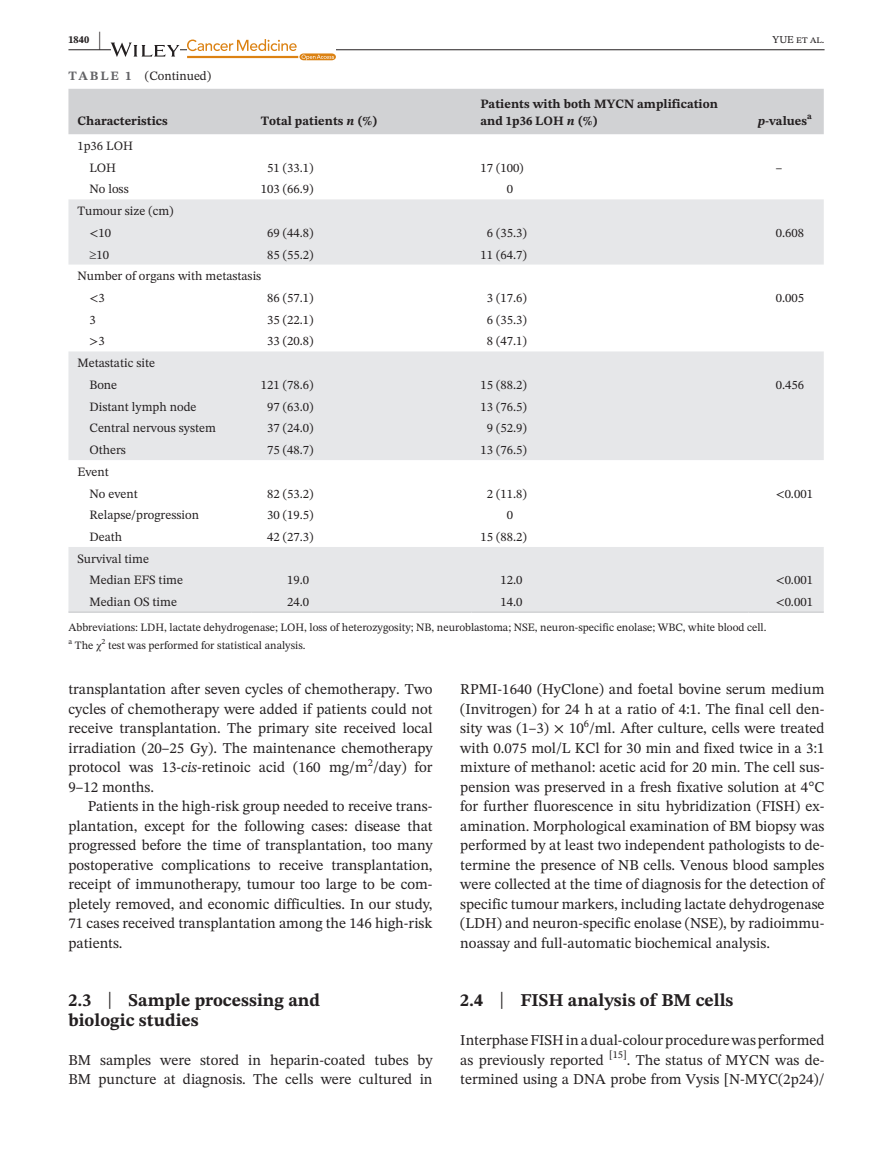
<style>
.page{position:relative;width:893px;height:1174px;background:#fff}
.page>*{position:absolute;margin:0;border:0;box-sizing:border-box;transform-origin:0 0}
.t1{font:700 18px/19.5px "STIX Two Text";color:#231f20}
.t2{font:15px/19.5px "STIX Two Text";color:#231f20;text-align:justify}
.t3{font:12.75px/21.8px "STIX Two Text";color:#231f20}
.t4{font:700 12.75px/17.2px "STIX Two Text";color:#231f20}
.t5{font:11.25px "STIX Two Text";color:#231f20}
.t6{font:10.5px "STIX Two Text";color:#231f20}
.t7{font:700 10.5px "STIX Two Text";color:#231f20}
.t8{font:7.8px "STIX Two Text";color:#231f20}
.s1{font-size:21px}
.s2{font-weight:700;color:#636366}
.s3{font-style:italic}
.s4{font-family:"STIX"}
.s5{font-weight:400;font-size:23.7px}
</style>
<div class="page">
<hr style="left:68px;top:49px;width:756px;height:1px;background:#231f20">
<svg style="left:111px;top:43px;width:68px;height:14px"></svg>
<svg style="left:187px;top:39px;width:149px;height:21px"></svg>
<div style="left:68px;top:89px;width:756px;height:45px;background:#d1d2d4"></div>
<svg style="left:68px;top:199px;width:756px;height:412px;fill:#e6e7e9"></svg>
<hr style="left:68px;top:611px;width:184px;height:2px;background:#d1d2d4">
<hr style="left:252px;top:611px;width:219px;height:2px;background:#d1d2d4">
<hr style="left:471px;top:611px;width:278px;height:2px;background:#d1d2d4">
<hr style="left:749px;top:611px;width:75px;height:2px;background:#d1d2d4">
<p class="t7" style="left:68px;top:32px;width:34px">1840 <span class="s1">|</span></p>
<p class="t6" style="left:773px;top:32px;width:53px">YUE et al.</p>
<p class="t3" style="left:68px;top:65px;width:144px"><span class="s2">TABLE 1</span> (Continued)</p>
<p class="t4" style="left:77px;top:112px;width:92px">Characteristics</p>
<p class="t4" style="left:261px;top:112px;width:118px">Total patients <span class="s3">n</span> (%)</p>
<p class="t4" style="left:480px;top:95px;width:239px">Patients with both MYCN amplification and 1p36 LOH <span class="s3">n</span> (%)</p>
<p class="t4" style="left:758px;top:112px;width:56px"><span class="s3">p</span>-values<sup>a</sup></p>
<p class="t3" style="left:77px;top:135px;width:57px;text-align:center">1p36 LOH<br>LOH</p>
<p class="t3" style="left:267px;top:156px;width:48px">51 (33.1)</p>
<p class="t3" style="left:480px;top:156px;width:45px">17 (100)</p>
<p class="t3" style="left:776px;top:156px;width:8px">–</p>
<p class="t3" style="left:89px;top:178px;width:41px">No loss</p>
<p class="t3" style="left:261px;top:178px;width:54px">103 (66.9)</p>
<p class="t3" style="left:507px;top:178px;width:8px">0</p>
<p class="t3" style="left:89px;top:200px;width:86px;text-indent:-12px">Tumour size (cm) &lt;10</p>
<p class="t3" style="left:267px;top:222px;width:48px">69 (44.8)</p>
<p class="t3" style="left:487px;top:222px;width:42px">6 (35.3)</p>
<p class="t3" style="left:776px;top:222px;width:30px">0.608</p>
<p class="t3" style="left:89px;top:243px;width:21px">≥10</p>
<p class="t3" style="left:267px;top:243px;width:48px">85 (55.2)</p>
<p class="t3" style="left:480px;top:243px;width:48px">11 (64.7)</p>
<p class="t3" style="left:89px;top:265px;width:173px;text-indent:-12px">Number of organs with metastasis &lt;3</p>
<p class="t3" style="left:267px;top:287px;width:48px">86 (57.1)</p>
<p class="t3" style="left:487px;top:287px;width:42px">3 (17.6)</p>
<p class="t3" style="left:776px;top:287px;width:30px">0.005</p>
<p class="t3" style="left:89px;top:308px;width:8px">3</p>
<p class="t3" style="left:267px;top:308px;width:48px">35 (22.1)</p>
<p class="t3" style="left:487px;top:308px;width:42px">6 (35.3)</p>
<p class="t3" style="left:89px;top:330px;width:17px">&gt;3</p>
<p class="t3" style="left:267px;top:330px;width:48px">33 (20.8)</p>
<p class="t3" style="left:487px;top:330px;width:42px">8 (47.1)</p>
<p class="t3" style="left:89px;top:352px;width:67px;text-indent:-12px">Metastatic site<br>Bone</p>
<p class="t3" style="left:261px;top:374px;width:54px">121 (78.6)</p>
<p class="t3" style="left:480px;top:374px;width:48px">15 (88.2)</p>
<p class="t3" style="left:776px;top:374px;width:30px">0.456</p>
<p class="t3" style="left:89px;top:395px;width:108px">Distant lymph node</p>
<p class="t3" style="left:267px;top:395px;width:48px">97 (63.0)</p>
<p class="t3" style="left:480px;top:395px;width:48px">13 (76.5)</p>
<p class="t3" style="left:89px;top:417px;width:128px">Central nervous system</p>
<p class="t3" style="left:267px;top:417px;width:48px">37 (24.0)</p>
<p class="t3" style="left:487px;top:417px;width:42px">9 (52.9)</p>
<p class="t3" style="left:89px;top:439px;width:38px">Others</p>
<p class="t3" style="left:267px;top:439px;width:48px">75 (48.7)</p>
<p class="t3" style="left:480px;top:439px;width:48px">13 (76.5)</p>
<p class="t3" style="left:89px;top:460px;width:50px;text-indent:-12px">Event<br>No event</p>
<p class="t3" style="left:267px;top:482px;width:48px">82 (53.2)</p>
<p class="t3" style="left:487px;top:482px;width:42px">2 (11.8)</p>
<p class="t3" style="left:776px;top:482px;width:39px">&lt;0.001</p>
<p class="t3" style="left:89px;top:504px;width:111px">Relapse/progression</p>
<p class="t3" style="left:267px;top:504px;width:48px">30 (19.5)</p>
<p class="t3" style="left:507px;top:504px;width:8px">0</p>
<p class="t3" style="left:89px;top:526px;width:34px">Death</p>
<p class="t3" style="left:267px;top:526px;width:48px">42 (27.3)</p>
<p class="t3" style="left:480px;top:526px;width:48px">15 (88.2)</p>
<p class="t3" style="left:89px;top:547px;width:95px;text-indent:-12px">Survival time<br>Median EFS time</p>
<p class="t3" style="left:287px;top:569px;width:24px">19.0</p>
<p class="t3" style="left:500px;top:569px;width:24px">12.0</p>
<p class="t3" style="left:776px;top:569px;width:39px">&lt;0.001</p>
<p class="t3" style="left:89px;top:591px;width:89px">Median OS time</p>
<p class="t3" style="left:287px;top:591px;width:24px">24.0</p>
<p class="t3" style="left:500px;top:591px;width:24px">14.0</p>
<p class="t3" style="left:776px;top:591px;width:39px">&lt;0.001</p>
<p class="t5" style="left:68px;top:619px;width:700px">Abbreviations: LDH, lactate dehydrogenase; LOH, loss of heterozygosity; NB, neuroblastoma; NSE, neuron-specific enolase; WBC, white blood cell.</p>
<p class="t8" style="left:68px;top:635px;width:5px">a</p>
<p class="t5" style="left:75px;top:637px;width:28px">The <span class="s4">χ</span></p>
<p class="t8" style="left:102px;top:635px;width:5px">2</p>
<p class="t5" style="left:108px;top:637px;width:199px">test was performed for statistical analysis.</p>
<p class="t2" style="left:68px;top:679px;width:366px">transplantation after seven cycles of chemotherapy. Two cycles of chemotherapy were added if patients could not receive transplantation. The primary site received local irradiation (20–25 Gy). The maintenance chemotherapy protocol was 13-<span class="s3">cis</span>-retinoic acid (160 mg/m /day) for</p>
<p class="t6" style="left:368px;top:754px;width:7px">2</p>
<p class="t2" style="left:68px;top:777px;width:87px">9–12 months.</p>
<p class="t2" style="left:88px;top:796px;width:346px">Patients in the high-risk group needed to receive trans-</p>
<p class="t2" style="left:68px;top:816px;width:366px">plantation, except for the following cases: disease that</p>
<p class="t2" style="left:68px;top:835px;width:366px">progressed before the time of transplantation, too many</p>
<p class="t2" style="left:68px;top:855px;width:366px">postoperative complications to receive transplantation,</p>
<p class="t2" style="left:68px;top:874px;width:366px">receipt of immunotherapy, tumour too large to be com-</p>
<p class="t2" style="left:68px;top:894px;width:366px">pletely removed, and economic difficulties. In our study,</p>
<p class="t2" style="left:68px;top:913px;width:366px">71 cases received transplantation among the 146 high-risk</p>
<p class="t2" style="left:68px;top:933px;width:56px">patients.</p>
<p class="t1" style="left:68px;top:991px;width:253px">2.3 <span class="s5">|</span> Sample processing and biologic studies</p>
<p class="t2" style="left:68px;top:1050px;width:366px">BM samples were stored in heparin-coated tubes by<br>BM puncture at diagnosis. The cells were cultured in</p>
<p class="t2" style="left:460px;top:679px;width:366px">RPMI-1640 (HyClone) and foetal bovine serum medium (Invitrogen) for 24 h at a ratio of 4:1. The final cell den&shy;sity was (1–3) × 10<sup>6</sup>/ml. After culture, cells were treated with 0.075 mol/L KCl for 30 min and fixed twice in a 3:1 mixture of methanol: acetic acid for 20 min. The cell sus&shy;pension was preserved in a fresh fixative solution at 4°C for further fluorescence in situ hybridization (FISH) ex&shy;amination. Morphological examination of BM biopsy was performed by at least two independent pathologists to de&shy;termine the presence of NB cells. Venous blood samples were collected at the time of diagnosis for the detection of specific tumour markers, including lactate dehydrogenase (LDH) and neuron-specific enolase (NSE), by radioimmu&shy;noassay and full-automatic biochemical analysis.</p>
<p class="t1" style="left:460px;top:991px;width:275px">2.4 <span class="s5">|</span> FISH analysis of BM cells</p>
<p class="t2" style="left:460px;top:1030px;width:366px">Interphase FISH in a dual-colour procedure was performed as previously reported</p>
<p class="t6" style="left:609px;top:1047px;width:19px">[15]</p>
<p class="t2" style="left:460px;top:1050px;width:366px;text-align:right">. The status of MYCN was de-<br>termined using a DNA probe from Vysis [N-MYC(2p24)/</p>
</div>
